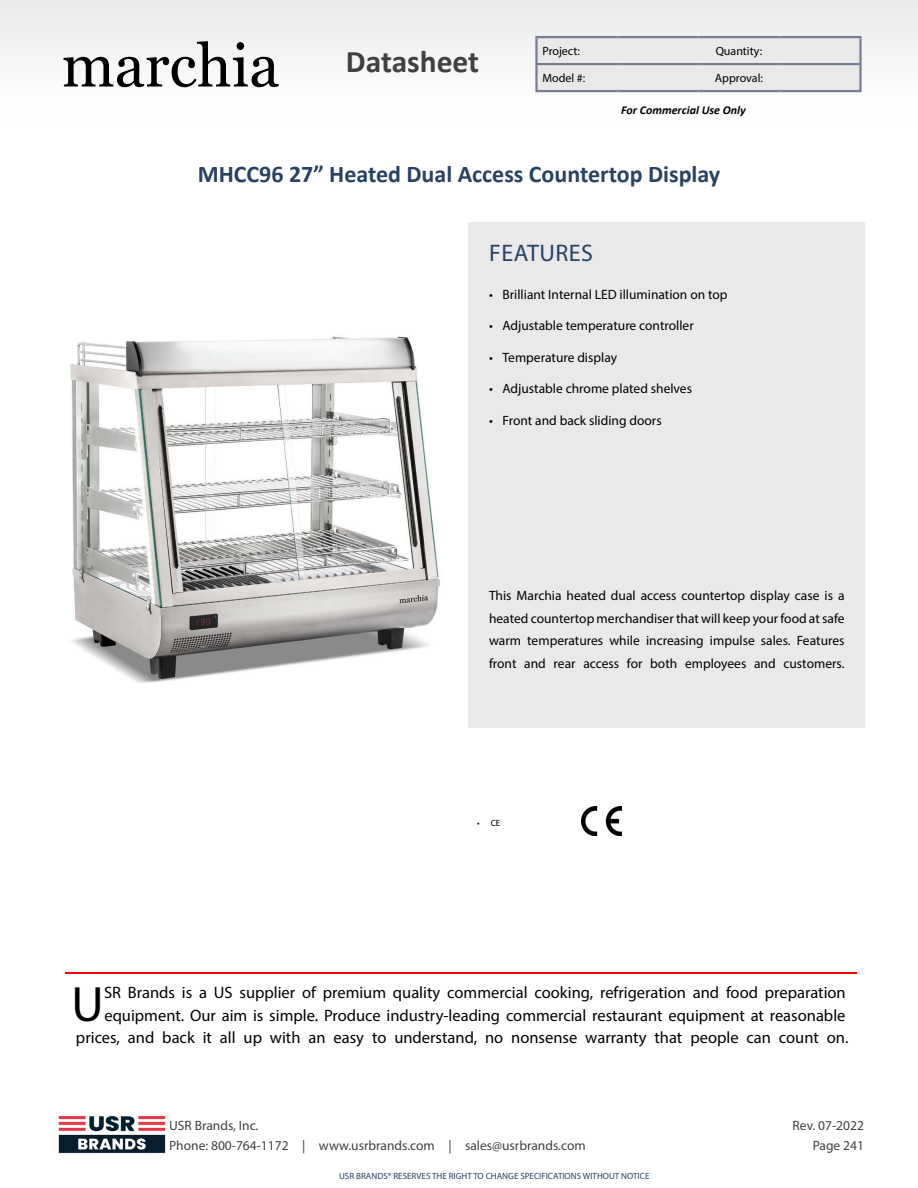
<style>
.page{position:relative;width:918px;height:1188px;background:#fff}
.page>*{position:absolute;margin:0;border:0;box-sizing:border-box;transform-origin:0 0}
.t1{font:49.95px "Myriad Pro";color:#000}
.t2{font:700 31.5px "Calibri";color:#404042}
.t3{font:700 24px "Calibri";color:#274262}
.t4{font:24px "Myriad Pro";letter-spacing:.02em;color:#274262}
.t5{font:16.5px/22.5px "Myriad Pro";color:#000;text-align:right}
.t6{font:13.5px/22.5px "Myriad Pro";color:#000;text-align:justify}
.t7{font:13.5px/19.5px "Myriad Pro";color:#404042}
.t8{font:12px "Myriad Pro";color:#000}
.t9{font:italic 700 12px "Calibri";color:#000}
.t10{font:9px "Myriad Pro";color:#274262}
.t11{font:9px "Myriad Pro";color:#000}
.s1{font-family:"Georgia";font-weight:400;font-size:60px;color:#000}
</style>
<div class="page">
<hr style="left:65px;top:972px;width:792px;height:2px;background:#f00">
<img style="left:581px;top:807px;width:40px;height:28px">
<div style="left:469px;top:222px;width:396px;height:505px;background:#e9e9ec"></div>
<img style="left:70px;top:336px;width:370px;height:347px">
<div style="left:0;top:0;width:918px;height:127px;background:#f5f6f6"></div>
<div style="left:538px;top:38px;width:321px;height:52px;background:#e9e9ec"></div>
<hr style="left:535px;top:36px;width:82px;height:2px;background:#777d95">
<hr style="left:535px;top:38px;width:3px;height:25px;background:#777d95">
<hr style="left:617px;top:36px;width:81px;height:2px;background:#777d95">
<hr style="left:698px;top:36px;width:81px;height:2px;background:#777d95">
<hr style="left:779px;top:36px;width:83px;height:2px;background:#777d95">
<hr style="left:859px;top:38px;width:3px;height:25px;background:#777d95">
<hr style="left:535px;top:63px;width:82px;height:2px;background:#777d95">
<hr style="left:535px;top:65px;width:3px;height:25px;background:#777d95">
<hr style="left:617px;top:63px;width:81px;height:2px;background:#777d95">
<hr style="left:698px;top:63px;width:81px;height:2px;background:#777d95">
<hr style="left:779px;top:63px;width:83px;height:2px;background:#777d95">
<hr style="left:859px;top:65px;width:3px;height:25px;background:#777d95">
<hr style="left:535px;top:90px;width:82px;height:2px;background:#777d95">
<hr style="left:617px;top:90px;width:81px;height:2px;background:#777d95">
<hr style="left:698px;top:90px;width:81px;height:2px;background:#777d95">
<hr style="left:779px;top:90px;width:83px;height:2px;background:#777d95">
<img style="left:58px;top:1115px;width:108px;height:39px">
<h2 class="t2" style="left:62px;top:40px;width:419px"><span class="s1">marchia</span> Datasheet</h2>
<p class="t8" style="left:542px;top:43px;width:39px">Project:</p>
<p class="t8" style="left:716px;top:43px;width:48px">Quantity:</p>
<p class="t8" style="left:542px;top:70px;width:44px">Model #:</p>
<p class="t8" style="left:715px;top:70px;width:50px">Approval:</p>
<p class="t9" style="left:621px;top:102px;width:126px">For Commercial Use Only</p>
<h3 class="t3" style="left:198px;top:157px;width:524px">MHCC96 27” Heated Dual Access Countertop Display</h3>
<h3 class="t4" style="left:489px;top:238px;width:105px">FEATURES</h3>
<p class="t6" style="left:489px;top:283px;width:240px">• Brilliant Internal LED illumination on top</p>
<p class="t6" style="left:489px;top:314px;width:206px">• Adjustable temperature controller</p>
<p class="t6" style="left:489px;top:346px;width:130px">• Temperature display</p>
<p class="t6" style="left:489px;top:377px;width:205px">• Adjustable chrome plated shelves</p>
<p class="t6" style="left:489px;top:409px;width:174px">• Front and back sliding doors</p>
<p class="t6" style="left:489px;top:584px;width:357px">This Marchia heated dual access countertop display case is a heated countertop merchandiser that will keep your food at safe warm temperatures while increasing impulse sales. Features front and rear access for both employees and customers.</p>
<p class="t11" style="left:477px;top:817px;width:25px">• CE</p>
<p class="t5" style="left:76px;top:981px;width:774px">SR Brands is a US supplier of premium quality commercial cooking, refrigeration and food preparation equipment. Our aim is simple. Produce industry-leading commercial restaurant equipment at reasonable prices, and back it all up with an easy to understand, no nonsense warranty that people can count on.</p>
<h1 class="t1" style="left:72px;top:973px;width:34px">U</h1>
<p class="t7" style="left:169px;top:1116px;width:418px">USR Brands, Inc.<br>Phone: 800-764-1172 | www.usrbrands.com | sales@usrbrands.com</p>
<p class="t7" style="left:793px;top:1116px;width:73px;text-align:right">Rev. 07-2022<br>Page 241</p>
<p class="t10" style="left:339px;top:1171px;width:312px">USR BRANDS® RESERVES THE RIGHT TO CHANGE SPECIFICATIONS WITHOUT NOTICE</p>
</div>
